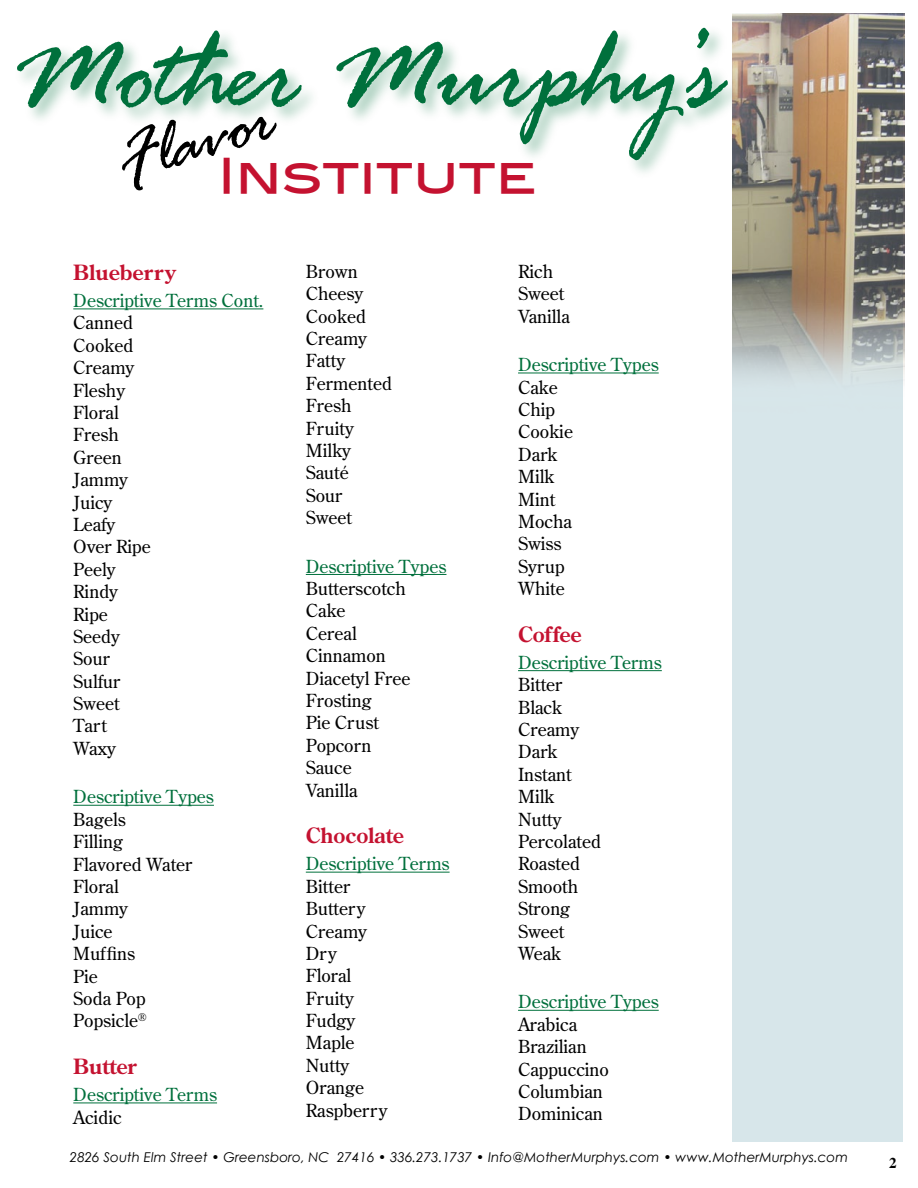
<style>
.page{position:relative;width:918px;height:1188px;background:#fff}
.page>*{position:absolute;margin:0;border:0;box-sizing:border-box;transform-origin:0 0}
.t1{font:123.75px "Rage Italic Plain";color:#00703c;scale:.91 1}
.t2{font:75px "Rage Italic Plain";color:#000}
.t3{font:48px "Blair Md ITCTT Medium";color:#c41230}
.t4{font:700 21px "Century Old Style Std";color:#c41230}
.t5{font:18px/22.4px "Century Old Style Std";color:#000}
.t6{font:18px "Century Old Style Std";color:#00703c}
.t7{font:italic 13.5px "Century Gothic";color:#000}
</style>
<div class="page">
<div style="left:12px;top:23px;width:736px;height:157px;background:#00703c;opacity:.35"></div>
<hr style="left:306px;top:574px;width:140px;height:1px;background:#00703c">
<hr style="left:306px;top:872px;width:144px;height:1px;background:#00703c">
<hr style="left:518px;top:373px;width:141px;height:1px;background:#00703c">
<hr style="left:518px;top:670px;width:144px;height:1px;background:#00703c">
<hr style="left:518px;top:1010px;width:141px;height:1px;background:#00703c">
<hr style="left:73px;top:308px;width:190px;height:1px;background:#00703c">
<hr style="left:73px;top:805px;width:141px;height:1px;background:#00703c">
<hr style="left:73px;top:1102px;width:144px;height:1px;background:#00703c">
<div style="left:732px;top:14px;width:171px;height:1128px;background:#d4e4e9"></div>
<img style="left:732px;top:14px;width:172px;height:367px">
<h1 class="t1" style="left:12px;top:-4px;width:780px">Mother Murphy’s</h1>
<h2 class="t2" style="left:103px;top:119px;width:165px;rotate:-17deg">Flavor</h2>
<h3 class="t3" style="left:218px;top:137px;width:320px">Institute</h3>
<p class="t4" style="left:73px;top:259px;width:104px">Blueberry</p>
<p class="t6" style="left:73px;top:289px;width:192px">Descriptive Terms Cont.</p>
<p class="t5" style="left:73px;top:312px;width:79px">Canned<br>Cooked<br>Creamy<br>Fleshy<br>Floral<br>Fresh<br>Green<br>Jammy<br>Juicy<br>Leafy<br>Over Ripe<br>Peely<br>Rindy<br>Ripe<br>Seedy<br>Sour<br>Sulfur<br>Sweet<br>Tart<br>Waxy</p>
<p class="t6" style="left:73px;top:785px;width:142px">Descriptive Types</p>
<p class="t5" style="left:73px;top:808px;width:121px">Bagels<br>Filling<br>Flavored Water<br>Floral<br>Jammy<br>Juice<br>Muffins<br>Pie<br>Soda Pop<br>Popsicle<sup>®</sup></p>
<p class="t4" style="left:73px;top:1053px;width:65px">Butter</p>
<p class="t6" style="left:73px;top:1083px;width:145px">Descriptive Terms</p>
<p class="t5" style="left:73px;top:1106px;width:50px">Acidic</p>
<p class="t5" style="left:306px;top:260px;width:88px">Brown<br>Cheesy<br>Cooked<br>Creamy<br>Fatty<br>Fermented<br>Fresh<br>Fruity<br>Milky<br>Sauté<br>Sour<br>Sweet</p>
<p class="t6" style="left:306px;top:555px;width:142px">Descriptive Types</p>
<p class="t5" style="left:306px;top:577px;width:106px">Butterscotch<br>Cake<br>Cereal<br>Cinnamon<br>Diacetyl Free<br>Frosting<br>Pie Crust<br>Popcorn<br>Sauce<br>Vanilla</p>
<p class="t4" style="left:306px;top:822px;width:100px">Chocolate</p>
<p class="t6" style="left:306px;top:852px;width:145px">Descriptive Terms</p>
<p class="t5" style="left:306px;top:875px;width:84px">Bitter<br>Buttery<br>Creamy<br>Dry<br>Floral<br>Fruity<br>Fudgy<br>Maple<br>Nutty<br>Orange<br>Raspberry</p>
<p class="t5" style="left:518px;top:260px;width:53px">Rich<br>Sweet<br>Vanilla</p>
<p class="t6" style="left:518px;top:353px;width:142px">Descriptive Types</p>
<p class="t5" style="left:518px;top:376px;width:56px">Cake<br>Chip<br>Cookie<br>Dark<br>Milk<br>Mint<br>Mocha<br>Swiss<br>Syrup<br>White</p>
<p class="t4" style="left:518px;top:620px;width:65px">Coffee</p>
<p class="t6" style="left:518px;top:651px;width:145px">Descriptive Terms</p>
<p class="t5" style="left:518px;top:673px;width:85px">Bitter<br>Black<br>Creamy<br>Dark<br>Instant<br>Milk<br>Nutty<br>Percolated<br>Roasted<br>Smooth<br>Strong<br>Sweet<br>Weak</p>
<p class="t6" style="left:518px;top:990px;width:142px">Descriptive Types</p>
<p class="t5" style="left:518px;top:1013px;width:93px">Arabica<br>Brazilian<br>Cappuccino<br>Columbian<br>Dominican</p>
<p class="t7" style="left:70px;top:1149px;width:780px">2826 South Elm Street • Greensboro, NC 27416 • 336.273.1737 • Info@MotherMurphys.com • www.MotherMurphys.com</p>
</div>
